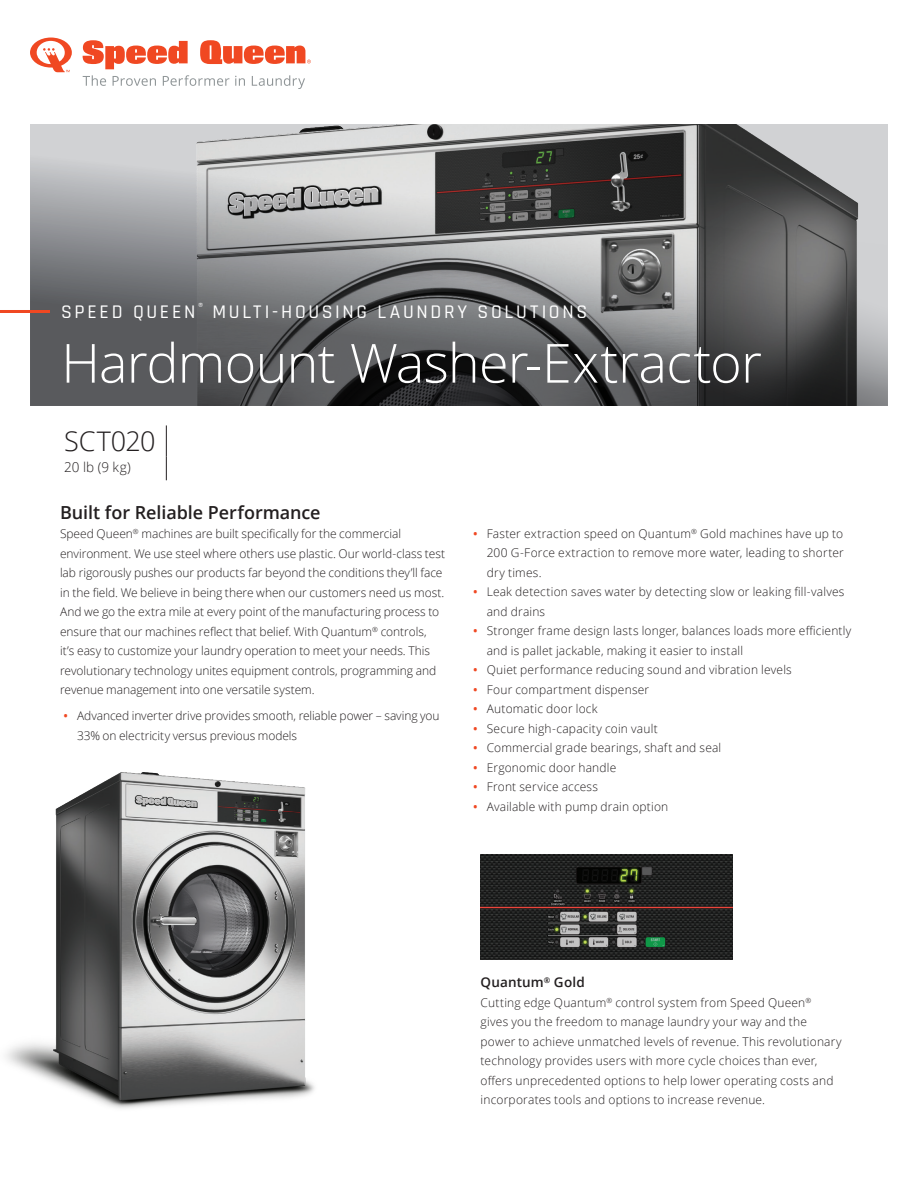
<style>
.page{position:relative;width:918px;height:1188px;background:#fff}
.page>*{position:absolute;margin:0;border:0;box-sizing:border-box;transform-origin:0 0}
.t1{font:300 54px "Open Sans";letter-spacing:-.015em;color:#fff}
.t2{font:300 27px "Open Sans";letter-spacing:-.005em;color:#231f20}
.t3{font:500 19.5px "Rajdhani";letter-spacing:.135em;color:#fff}
.t4{font:600 18px "Open Sans";letter-spacing:-.005em;color:#231f20}
.t5{font:600 13.5px "Open Sans";letter-spacing:.01em;color:#231f20}
.t6{font:300 13.5px "Open Sans";color:#231f20}
.t7{font:300 12px/19.5px "Open Sans";letter-spacing:.01em;color:#231f20}
.t8{font:300 12px/19.5px "Open Sans";letter-spacing:-.01em;color:#231f20}
.s1{font-weight:600;color:#f04822}
</style>
<div class="page">
<svg style="left:30px;top:124px;width:858px;height:282px;background:#767778"></svg>
<svg style="left:83px;top:40px;width:105px;height:29px"></svg>
<svg style="left:200px;top:40px;width:111px;height:24px"></svg>
<svg style="left:30px;top:38px;width:42px;height:34px"></svg>
<svg style="left:83px;top:75px;width:23px;height:11px"></svg>
<svg style="left:113px;top:76px;width:43px;height:10px"></svg>
<svg style="left:163px;top:75px;width:82px;height:11px"></svg>
<svg style="left:252px;top:75px;width:53px;height:14px"></svg>
<hr style="left:0;top:310px;width:50px;height:3px;background:#f04822">
<hr style="left:166px;top:425px;width:1px;height:31px;background:#231f20">
<svg style="left:166px;top:456px;width:1px;height:24px"></svg>
<img style="left:6px;top:772px;width:309px;height:337px">
<img style="left:481px;top:855px;width:251px;height:104px">
<h3 class="t3" style="left:61px;top:300px;width:528px">SPEED QUEEN<sup>®</sup> MULTI-HOUSING LAUNDRY SOLUTIONS</h3>
<h1 class="t1" style="left:61px;top:326px;width:702px">Hardmount Washer-Extractor</h1>
<h2 class="t2" style="left:64px;top:423px;width:93px">SCT020</h2>
<p class="t6" style="left:64px;top:458px;width:68px">20 lb (9 kg)</p>
<h3 class="t4" style="left:60px;top:500px;width:262px">Built for Reliable Performance</h3>
<p class="t7" style="left:60px;top:524px;width:387px">Speed Queen<sup>®</sup> machines are built specifically for the commercial environment. We use steel where others use plastic. Our world-class test lab rigorously pushes our products far beyond the conditions they’ll face in the field. We believe in being there when our customers need us most.<br>And we go the extra mile at every point of the manufacturing process to ensure that our machines reflect that belief. With Quantum<sup>®</sup> controls,<br>it’s easy to customize your laundry operation to meet your needs. This revolutionary technology unites equipment controls, programming and revenue management into one versatile system.</p>
<p class="t8" style="left:77px;top:706px;width:364px;text-indent:-14px"><span class="s1">•</span> Advanced inverter drive provides smooth, reliable power – saving you<br>33% on electricity versus previous models</p>
<p class="t7" style="left:487px;top:523px;width:359px;text-align:justify;text-indent:-13px"><span class="s1">•</span> Faster extraction speed on Quantum<sup>®</sup> Gold machines have up to 200 G-Force extraction to remove more water, leading to shorter dry times.</p>
<p class="t7" style="left:487px;top:582px;width:359px;text-indent:-14px"><span class="s1">•</span> Leak detection saves water by detecting slow or leaking fill-valves and drains</p>
<p class="t7" style="left:487px;top:621px;width:366px;text-indent:-14px"><span class="s1">•</span> Stronger frame design lasts longer, balances loads more efficiently and is pallet jackable, making it easier to install</p>
<p class="t7" style="left:473px;top:660px;width:320px"><span class="s1">•</span> Quiet performance reducing sound and vibration levels</p>
<p class="t7" style="left:473px;top:679px;width:177px"><span class="s1">•</span> Four compartment dispenser</p>
<p class="t7" style="left:473px;top:699px;width:126px"><span class="s1">•</span> Automatic door lock</p>
<p class="t7" style="left:473px;top:718px;width:186px"><span class="s1">•</span> Secure high-capacity coin vault</p>
<p class="t7" style="left:473px;top:738px;width:250px"><span class="s1">•</span> Commercial grade bearings, shaft and seal</p>
<p class="t7" style="left:473px;top:757px;width:145px"><span class="s1">•</span> Ergonomic door handle</p>
<p class="t7" style="left:473px;top:777px;width:126px"><span class="s1">•</span> Front service access</p>
<p class="t7" style="left:473px;top:796px;width:197px"><span class="s1">•</span> Available with pump drain option</p>
<p class="t5" style="left:481px;top:973px;width:106px">Quantum<sup>®</sup> Gold</p>
<p class="t7" style="left:481px;top:992px;width:363px">Cutting edge Quantum<sup>®</sup> control system from Speed Queen<sup>® </sup>gives you the freedom to manage laundry your way and the power to achieve unmatched levels of revenue. This revolutionary technology provides users with more cycle choices than ever, offers unprecedented options to help lower operating costs and incorporates tools and options to increase revenue.</p>
</div>
